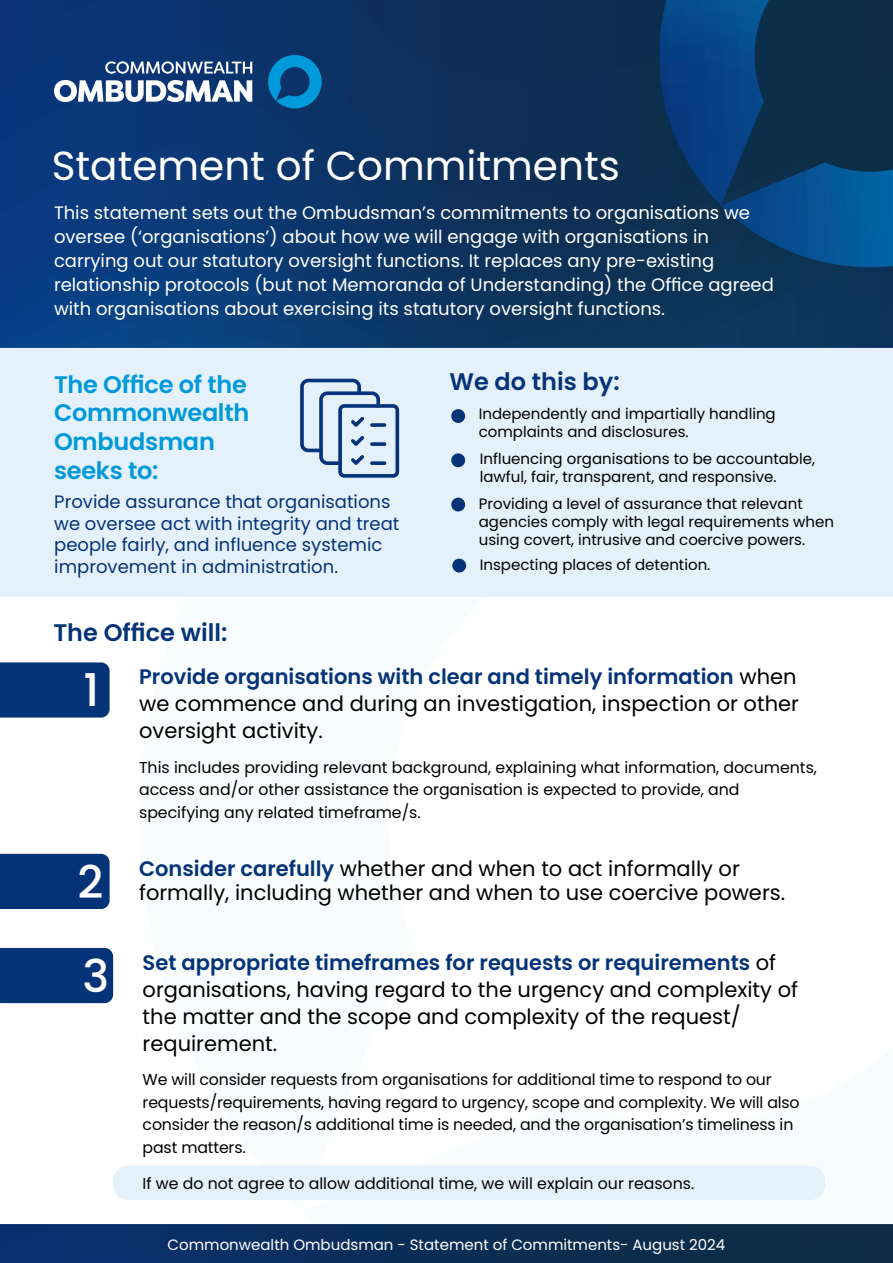
<style>
.page{position:relative;width:893px;height:1263px;background:#fff}
.page>*{position:absolute;margin:0;border:0;box-sizing:border-box;transform-origin:0 0}
.t1{font:500 45px "Poppins";color:#fff}
.t2{font:40.5px "Poppins";color:#fff}
.t3{font:600 24px/28.8px "Poppins";letter-spacing:-.01em;color:#0099da}
.t4{font:600 24px "Poppins";color:#053378}
.t5{font:21px/27px "Poppins";color:#000}
.t6{font:18px/24px "Poppins";color:#fff}
.t7{font:18px/21.6px "Poppins";color:#053378}
.t8{font:15.75px/22.5px "Poppins";color:#000}
.t9{font:15px/18px "Poppins";color:#000}
.t10{font:15px "Poppins";color:#fff}
.s1{font-weight:600;color:#053378}
</style>
<div class="page">
<svg style="left:0;top:0;width:893px;height:348px;background:#0b3466"></svg>
<svg style="left:660px;top:0;width:233px;height:267px;background:#093b68"></svg>
<svg style="left:105px;top:61px;width:147px;height:13px"></svg>
<svg style="left:54px;top:80px;width:198px;height:22px"></svg>
<svg style="left:268px;top:55px;width:54px;height:53px;background:#0568a3"></svg>
<div style="left:0;top:662px;width:110px;height:55px;background:#053378"></div>
<svg style="left:0;top:1224px;width:893px;height:39px;background:#0b2e57"></svg>
<div style="left:0;top:854px;width:110px;height:55px;background:#053378"></div>
<div style="left:0;top:348px;width:893px;height:249px;background:#e4f1fa"></div>
<div style="left:451px;top:409px;width:14px;height:14px;background:#053378;border-radius:50%"></div>
<div style="left:338px;top:404px;width:61px;height:74px;border:4px solid #05337b;border-radius:4px"></div>
<svg style="left:382px;top:423px;width:3px;height:4px"></svg>
<svg style="left:382px;top:442px;width:3px;height:4px"></svg>
<svg style="left:382px;top:461px;width:3px;height:4px"></svg>
<svg style="left:298px;top:377px;width:84px;height:91px;background:#b1c5dd"></svg>
<div style="left:451px;top:453px;width:14px;height:14px;background:#053378;border-radius:50%"></div>
<div style="left:451px;top:498px;width:14px;height:13px;background:#053378;border-radius:50%"></div>
<div style="left:452px;top:559px;width:14px;height:13px;background:#053378;border-radius:50%"></div>
<div style="left:0;top:948px;width:113px;height:55px;background:#053378"></div>
<div style="left:113px;top:1165px;width:712px;height:35px;background:#e4f1fa;border-radius:15px"></div>
<p class="t2" style="left:52px;top:143px;width:570px">Statement of Commitments</p>
<p class="t6" style="left:54px;top:200px;width:721px">This statement sets out the Ombudsman’s commitments to organisations we oversee (‘organisations’) about how we will engage with organisations in carrying out our statutory oversight functions. It replaces any pre-existing relationship protocols (but not Memoranda of Understanding) the Office agreed with organisations about exercising its statutory oversight functions.</p>
<p class="t3" style="left:54px;top:370px;width:194px">The Office of the</p>
<p class="t3" style="left:54px;top:399px;width:197px">Commonwealth<br>Ombudsman</p>
<p class="t3" style="left:54px;top:456px;width:106px">seeks to:</p>
<p class="t7" style="left:54px;top:491px;width:347px">Provide assurance that organisations we oversee act with integrity and treat people fairly, and influence systemic improvement in administration.</p>
<p class="t4" style="left:450px;top:367px;width:172px">We do this by:</p>
<p class="t9" style="left:479px;top:404px;width:299px">Independently and impartially handling complaints and disclosures.</p>
<p class="t9" style="left:480px;top:450px;width:337px">Influencing organisations to be accountable, lawful, fair, transparent, and responsive.</p>
<p class="t9" style="left:479px;top:494px;width:357px">Providing a level of assurance that relevant agencies comply with legal requirements when using covert, intrusive and coercive powers.</p>
<p class="t9" style="left:480px;top:555px;width:232px">Inspecting places of detention.</p>
<p class="t4" style="left:53px;top:618px;width:175px">The Office will:</p>
<p class="t1" style="left:83px;top:665px;width:17px">1</p>
<p class="t5" style="left:139px;top:664px;width:661px;text-align:justify"><span class="s1">Provide organisations with clear and timely information</span> when we commence and during an investigation, inspection or other oversight activity.</p>
<p class="t8" style="left:139px;top:756px;width:679px">This includes providing relevant background, explaining what information, documents, access and/or other assistance the organisation is expected to provide, and specifying any related timeframe/s.</p>
<p class="t1" style="left:77px;top:856px;width:27px">2</p>
<p class="t5" style="left:139px;top:857px;width:648px;line-height:24px"><span class="s1">Consider carefully</span> whether and when to act informally or formally, including whether and when to use coercive powers.</p>
<p class="t1" style="left:82px;top:950px;width:28px">3</p>
<p class="t5" style="left:143px;top:949px;width:657px"><span class="s1">Set appropriate timeframes for requests or requirements</span> of organisations, having regard to the urgency and complexity of the matter and the scope and complexity of the request/ requirement.</p>
<p class="t8" style="left:143px;top:1069px;width:659px">We will consider requests from organisations for additional time to respond to our requests/requirements, having regard to urgency, scope and complexity. We will also consider the reason/s additional time is needed, and the organisation’s timeliness in past matters.</p>
<p class="t8" style="left:143px;top:1172px;width:553px">If we do not agree to allow additional time, we will explain our reasons.</p>
<p class="t10" style="left:168px;top:1236px;width:559px">Commonwealth Ombudsman - Statement of Commitments- August 2024</p>
</div>
